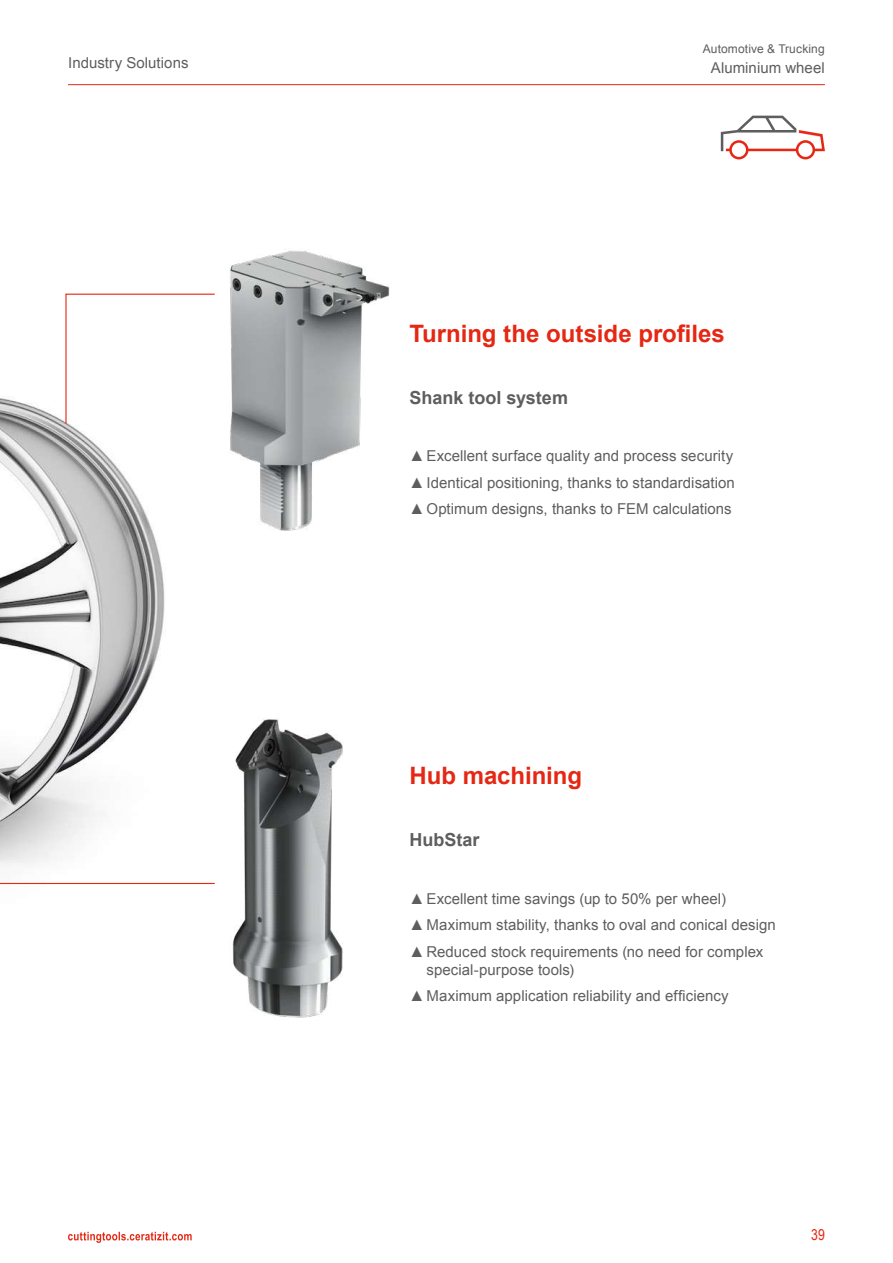
<style>
.page{position:relative;width:893px;height:1263px;background:#fff}
.page>*{position:absolute;margin:0;border:0;box-sizing:border-box;transform-origin:0 0}
.t1{font:700 24px "Arial";letter-spacing:-.005em;color:#e52713}
.t2{font:700 18px "Arial";color:#5f5e5e}
.t3{font:15px/18px "Arial";letter-spacing:.005em;color:#5f5e5e}
.t4{font:15px "Arial Narrow";color:#e52713}
.t5{font:12px "Arial";letter-spacing:.01em;color:#5f5e5e}
</style>
<div class="page">
<svg style="left:68px;top:1232px;width:124px;height:11px"></svg>
<hr style="left:68px;top:84px;width:757px;height:1px;background:#e52713">
<img style="left:0;top:398px;width:165px;height:487px">
<svg style="left:721px;top:116px;width:104px;height:43px"></svg>
<svg style="left:65px;top:293px;width:53px;height:132px"></svg>
<svg style="left:0;top:624px;width:166px;height:260px"></svg>
<img style="left:108px;top:689px;width:235px;height:329px">
<img style="left:118px;top:250px;width:272px;height:305px">
<p class="t5" style="left:703px;top:41px;width:123px">Automotive &amp; Trucking</p>
<p class="t3" style="left:68px;top:54px;width:122px">Industry Solutions</p>
<p class="t3" style="left:711px;top:58px;width:115px">Aluminium wheel</p>
<h1 class="t1" style="left:409px;top:317px;width:317px">Turning the outside profiles</h1>
<p class="t2" style="left:409px;top:385px;width:160px">Shank tool system</p>
<p class="t3" style="left:409px;top:447px;width:325px">▲Excellent surface quality and process security</p>
<p class="t3" style="left:409px;top:474px;width:327px">▲Identical positioning, thanks to standardisation</p>
<p class="t3" style="left:409px;top:500px;width:324px">▲Optimum designs, thanks to FEM calculations</p>
<h1 class="t1" style="left:409px;top:760px;width:174px">Hub machining</h1>
<p class="t2" style="left:409px;top:828px;width:72px">HubStar</p>
<p class="t3" style="left:409px;top:890px;width:318px">▲Excellent time savings (up to 50% per wheel)</p>
<p class="t3" style="left:409px;top:916px;width:368px">▲Maximum stability, thanks to oval and conical design</p>
<p class="t3" style="left:426px;top:943px;width:338px;text-indent:-17px">▲Reduced stock requirements (no need for complex special-purpose tools)</p>
<p class="t3" style="left:409px;top:987px;width:321px">▲Maximum application reliability and efficiency</p>
<p class="t4" style="left:811px;top:1224px;width:15px">39</p>
</div>
